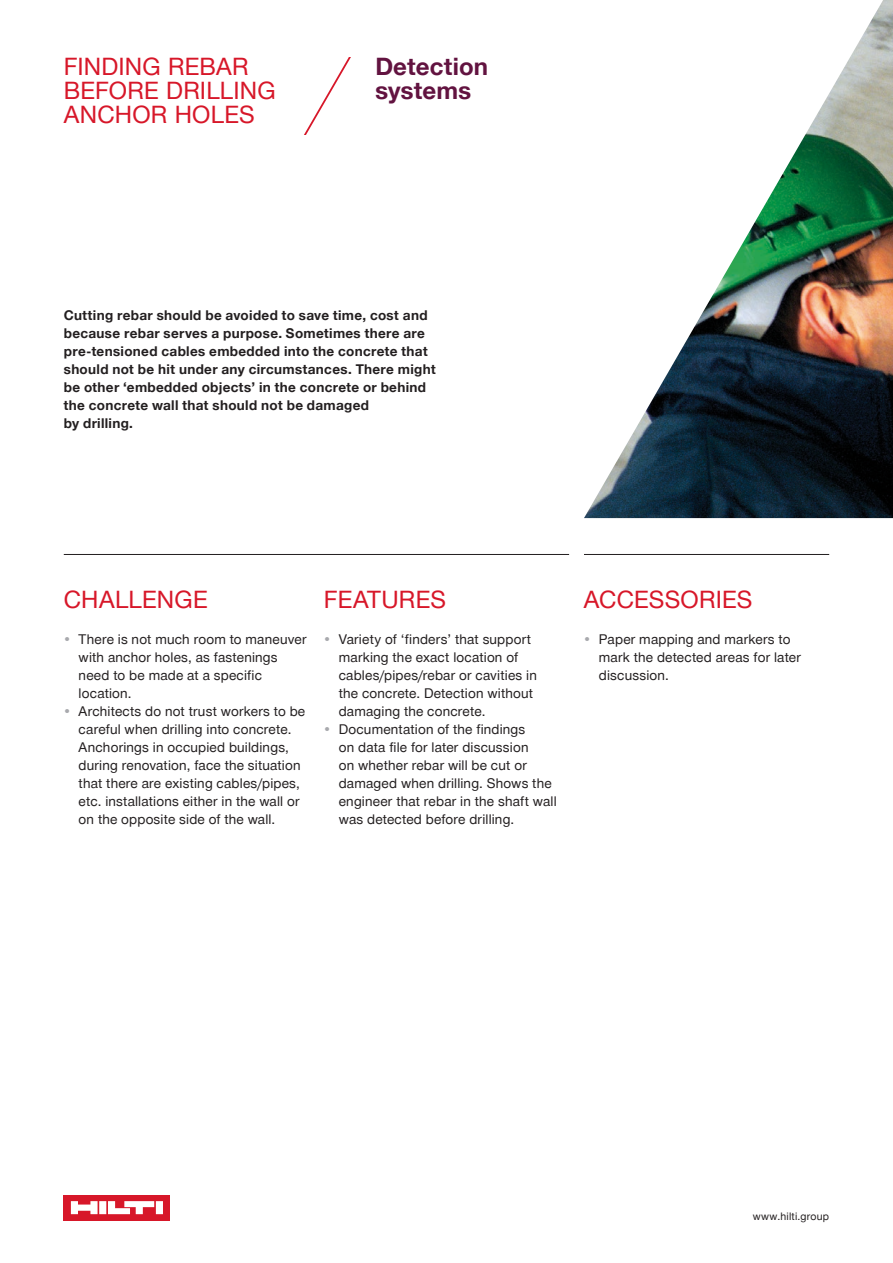
<style>
.page{position:relative;width:893px;height:1263px;background:#fff}
.page>*{position:absolute;margin:0;border:0;box-sizing:border-box;transform-origin:0 0}
.t1{font:24px/24px "Hilti";letter-spacing:.01em;color:#d71729}
.t2{font:700 24px/24px "Hilti";letter-spacing:.01em;color:#621340}
.t3{font:13.5px/18px "Hilti";letter-spacing:.015em;color:#231f20}
.t4{font:700 13.5px/18px "Hilti";letter-spacing:.025em;color:#231f20}
.t5{font:10.5px "Hilti";letter-spacing:.025em;color:#231f20}
.s1{color:#a8a9ad}
</style>
<div class="page">
<img style="left:584px;top:0;width:309px;height:518px">
<hr style="left:64px;top:554px;width:505px;height:1px;background:#231f20">
<hr style="left:584px;top:554px;width:245px;height:1px;background:#231f20">
<svg style="left:304px;top:57px;width:47px;height:78px"></svg>
<div style="left:64px;top:1195px;width:106px;height:25px;background:#d71729"></div>
<svg style="left:71px;top:1201px;width:92px;height:13px"></svg>
<h1 class="t1" style="left:64px;top:54px;width:213px">FINDING REBAR<br>BEFORE DRILLING<br>ANCHOR HOLES</h1>
<h1 class="t2" style="left:375px;top:54px;width:114px">Detection systems</h1>
<p class="t4" style="left:64px;top:306px;width:374px">Cutting rebar should be avoided to save time, cost and because rebar serves a purpose. Sometimes there are pre-tensioned cables embedded into the concrete that should not be hit under any circumstances. There might be other ‘embedded objects’ in the concrete or behind the concrete wall that should not be damaged<br>by drilling.</p>
<h1 class="t1" style="left:64px;top:588px;width:145px">CHALLENGE</h1>
<p class="t3" style="left:79px;top:630px;width:229px;text-indent:-15px"><span class="s1">•</span> There is not much room to maneuver with anchor holes, as fastenings need to be made at a specific location.</p>
<p class="t3" style="left:79px;top:702px;width:228px;text-indent:-15px"><span class="s1">•</span> Architects do not trust workers to be careful when drilling into concrete.<br>Anchorings in occupied buildings, during renovation, face the situation that there are existing cables/pipes, etc. installations either in the wall or on the opposite side of the wall.</p>
<h1 class="t1" style="left:324px;top:588px;width:124px">FEATURES</h1>
<p class="t3" style="left:339px;top:630px;width:200px;text-indent:-15px"><span class="s1">•</span> Variety of ‘finders’ that support marking the exact location of cables/pipes/rebar or cavities in the concrete. Detection without damaging the concrete.</p>
<p class="t3" style="left:339px;top:720px;width:219px;text-indent:-15px"><span class="s1">•</span> Documentation of the findings<br>on data file for later discussion<br>on whether rebar will be cut or damaged when drilling. Shows the engineer that rebar in the shaft wall was detected before drilling.</p>
<h1 class="t1" style="left:584px;top:588px;width:170px">ACCESSORIES</h1>
<p class="t3" style="left:599px;top:630px;width:204px;text-indent:-15px"><span class="s1">•</span> Paper mapping and markers to mark the detected areas for later discussion.</p>
<p class="t5" style="left:753px;top:1211px;width:78px">www.hilti.group</p>
</div>
